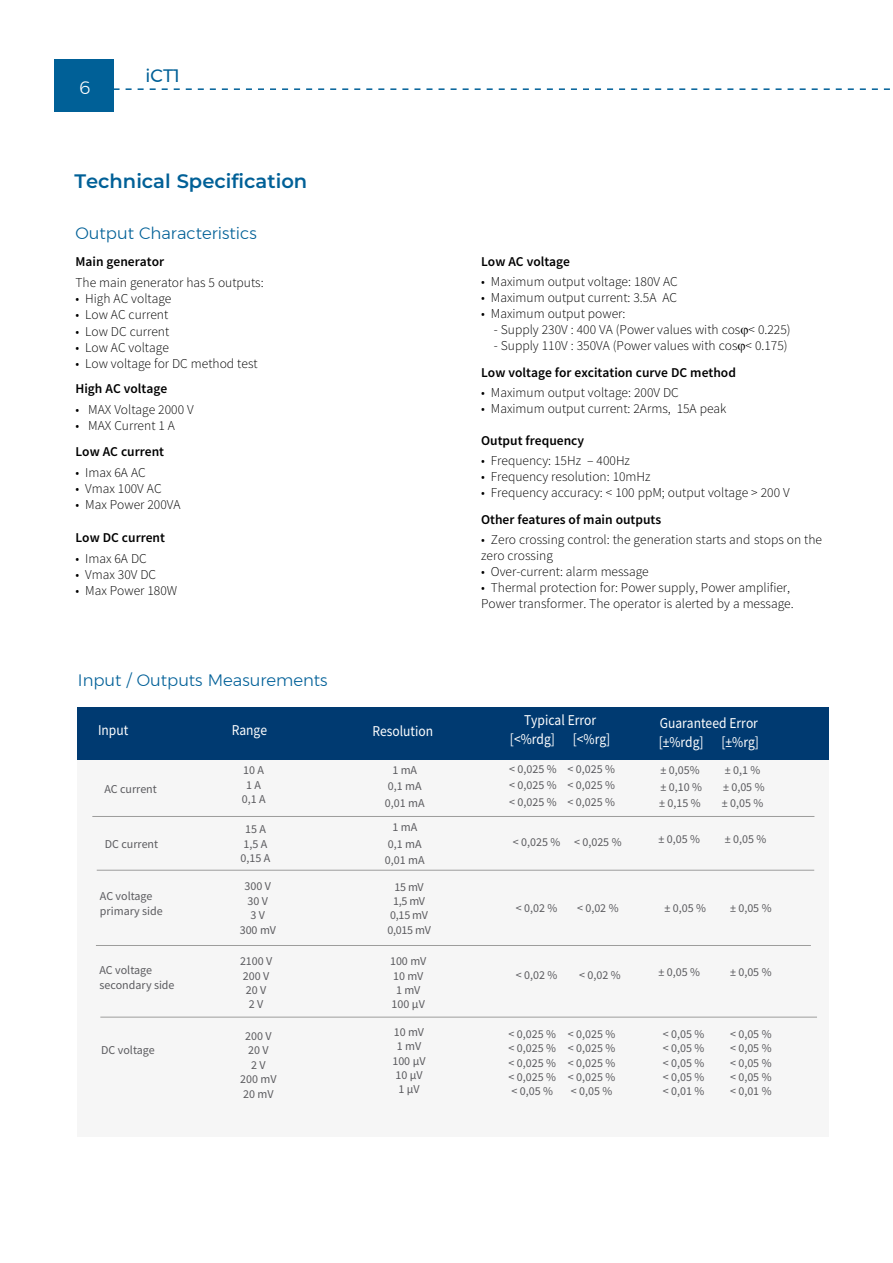
<style>
.page{position:relative;width:893px;height:1263px;background:#fff}
.page>*{position:absolute;margin:0;border:0;box-sizing:border-box;transform-origin:0 0}
.t1{font:600 19.5px "Montserrat";color:#006097}
.t2{font:18px "Montserrat";color:#006097}
.t3{font:300 18px "Montserrat";color:#fff}
.t4{font:300 16.5px "Montserrat";color:#006098}
.t5{font:300 16.5px "Montserrat";color:#006097}
.t6{font:15px/19.5px "Source Sans Pro";color:#fff;text-align:center;scale:.9 1}
.t7{font:300 13.5px/16.2px "Source Sans Pro";color:#000}
.t8{font:600 13.5px "Source Sans Pro";color:#000}
.t9{font:12px/14.4px "Source Sans Pro";color:#5b5b5f;text-align:center}
.t10{font:12px/14.4px "Source Sans Pro";letter-spacing:-.025em;color:#5b5b5f;text-align:center}
</style>
<div class="page">
<div style="left:54px;top:59px;width:60px;height:52px;background:#006097"></div>
<svg style="left:114px;top:88px;width:776px;height:2px"></svg>
<div style="left:78px;top:759px;width:751px;height:377px;background:#f6f6f6"></div>
<div style="left:78px;top:707px;width:751px;height:52px;background:#003a71"></div>
<hr style="left:92px;top:816px;width:722px;height:1px;background:#9d9d9c">
<hr style="left:97px;top:870px;width:717px;height:1px;background:#9d9d9c">
<hr style="left:96px;top:945px;width:715px;height:1px;background:#9d9d9c">
<hr style="left:100px;top:1017px;width:717px;height:1px;background:#9d9d9c">
<h2 class="t3" style="left:79px;top:74px;width:13px">6</h2>
<h2 class="t2" style="left:145px;top:62px;width:36px">iCT1</h2>
<h1 class="t1" style="left:74px;top:168px;width:234px">Technical Specification</h1>
<p class="t5" style="left:75px;top:221px;width:183px">Output Characteristics</p>
<p class="t8" style="left:75px;top:253px;width:90px">Main generator</p>
<p class="t7" style="left:75px;top:274px;width:190px">The main generator has 5 outputs:</p>
<p class="t7" style="left:75px;top:291px;width:98px">• High AC voltage</p>
<p class="t7" style="left:75px;top:307px;width:94px">• Low AC current</p>
<p class="t7" style="left:75px;top:323px;width:95px">• Low DC current</p>
<p class="t7" style="left:75px;top:339px;width:95px">• Low AC voltage</p>
<p class="t7" style="left:75px;top:355px;width:184px">• Low voltage for DC method test</p>
<p class="t8" style="left:75px;top:380px;width:93px">High AC voltage</p>
<p class="t7" style="left:75px;top:402px;width:120px">• MAX Voltage 2000 V</p>
<p class="t7" style="left:75px;top:418px;width:101px">• MAX Current 1 A</p>
<p class="t8" style="left:75px;top:442px;width:90px">Low AC current</p>
<p class="t7" style="left:75px;top:464px;width:72px">• Imax 6A AC</p>
<p class="t7" style="left:75px;top:480px;width:88px">• Vmax 100V AC</p>
<p class="t7" style="left:75px;top:496px;width:107px">• Max Power 200VA</p>
<p class="t8" style="left:75px;top:528px;width:91px">Low DC current</p>
<p class="t7" style="left:75px;top:550px;width:73px">• Imax 6A DC</p>
<p class="t7" style="left:75px;top:566px;width:82px">• Vmax 30V DC</p>
<p class="t7" style="left:75px;top:582px;width:103px">• Max Power 180W</p>
<p class="t8" style="left:481px;top:253px;width:90px">Low AC voltage</p>
<p class="t7" style="left:481px;top:273px;width:198px">• Maximum output voltage: 180V AC</p>
<p class="t7" style="left:481px;top:289px;width:198px">• Maximum output current: 3.5A AC</p>
<p class="t7" style="left:481px;top:305px;width:146px">• Maximum output power:</p>
<p class="t7" style="left:494px;top:322px;width:298px">- Supply 230V : 400 VA (Power values with cos &lt; 0.225)</p>
<p class="t7" style="left:494px;top:338px;width:295px">- Supply 110V : 350VA (Power values with cos &lt; 0.175)</p>
<p class="t8" style="left:481px;top:364px;width:256px">Low voltage for excitation curve DC method</p>
<p class="t7" style="left:481px;top:384px;width:199px">• Maximum output voltage: 200V DC</p>
<p class="t7" style="left:481px;top:400px;width:247px">• Maximum output current: 2Arms, 15A peak</p>
<p class="t8" style="left:481px;top:432px;width:105px">Output frequency</p>
<p class="t7" style="left:481px;top:452px;width:150px">• Frequency: 15Hz – 400Hz</p>
<p class="t7" style="left:481px;top:468px;width:171px">• Frequency resolution: 10mHz</p>
<p class="t7" style="left:481px;top:485px;width:310px">• Frequency accuracy: &lt; 100 ppM; output voltage &gt; 200 V</p>
<p class="t8" style="left:481px;top:511px;width:182px">Other features of main outputs</p>
<p class="t7" style="left:481px;top:531px;width:342px">• Zero crossing control: the generation starts and stops on the zero crossing</p>
<p class="t7" style="left:481px;top:563px;width:169px">• Over-current: alarm message</p>
<p class="t7" style="left:481px;top:580px;width:314px">• Thermal protection for: Power supply, Power amplifier,<br>Power transformer. The operator is alerted by a message.</p>
<p class="t4" style="left:78px;top:667px;width:251px">Input / Outputs Measurements</p>
<p class="t6" style="left:98px;top:720px;width:35px">Input</p>
<p class="t6" style="left:232px;top:720px;width:41px">Range</p>
<p class="t6" style="left:372px;top:721px;width:69px">Resolution</p>
<p class="t6" style="left:510px;top:710px;width:113px">Typical Error [&lt;%rdg] [&lt;%rg]</p>
<p class="t6" style="left:659px;top:713px;width:113px;text-align:left">Guaranteed Error [±%rdg] [±%rg]</p>
<p class="t9" style="left:242px;top:763px;width:25px">10 A<br>1 A<br>0,1 A</p>
<p class="t9" style="left:385px;top:761px;width:41px;line-height:16.5px">1 mA<br>0,1 mA<br>0,01 mA</p>
<p class="t9" style="left:509px;top:760px;width:49px;line-height:16.5px;text-align:justify">&lt; 0,025 % &lt; 0,025 % &lt; 0,025 %</p>
<p class="t9" style="left:659px;top:762px;width:44px;line-height:16.5px;text-align:left">± 0,05% ± 0,10 % ± 0,15 %</p>
<p class="t9" style="left:658px;top:832px;width:43px">± 0,05 %</p>
<p class="t9" style="left:568px;top:760px;width:49px;line-height:16.5px;text-align:justify">&lt; 0,025 % &lt; 0,025 % &lt; 0,025 %</p>
<p class="t9" style="left:722px;top:762px;width:44px;line-height:16.5px;text-align:left">± 0,1 % ± 0,05 % ± 0,05 %</p>
<p class="t9" style="left:725px;top:832px;width:43px">± 0,05 %</p>
<p class="t9" style="left:104px;top:782px;width:54px">AC current</p>
<p class="t9" style="left:385px;top:819px;width:41px;line-height:16.5px">1 mA<br>0,1 mA<br>0,01 mA</p>
<p class="t9" style="left:241px;top:822px;width:31px">15 A<br>1,5 A<br>0,15 A</p>
<p class="t9" style="left:513px;top:835px;width:110px">&lt; 0,025 % &lt; 0,025 %</p>
<p class="t9" style="left:105px;top:836px;width:55px">DC current</p>
<p class="t9" style="left:100px;top:889px;width:64px;text-align:left">AC voltage primary side</p>
<p class="t9" style="left:100px;top:963px;width:77px;text-align:left">AC voltage secondary side</p>
<p class="t9" style="left:101px;top:1043px;width:55px">DC voltage</p>
<p class="t9" style="left:240px;top:879px;width:38px">300 V<br>30 V<br>3 V<br>300 mV</p>
<p class="t10" style="left:387px;top:879px;width:45px">15 mV<br>1,5 mV<br>0,15 mV<br>0,015 mV</p>
<p class="t9" style="left:240px;top:954px;width:34px">2100 V<br>200 V<br>20 V<br>2 V</p>
<p class="t9" style="left:390px;top:954px;width:38px">100 mV<br>10 mV<br>1 mV<br>100 μV</p>
<p class="t9" style="left:240px;top:1029px;width:38px">200 V<br>20 V<br>2 V<br>200 mV<br>20 mV</p>
<p class="t9" style="left:392px;top:1024px;width:35px">10 mV<br>1 mV<br>100 μV<br>10 μV<br>1 μV</p>
<p class="t9" style="left:516px;top:900px;width:43px">&lt; 0,02 %</p>
<p class="t9" style="left:577px;top:900px;width:43px">&lt; 0,02 %</p>
<p class="t9" style="left:664px;top:900px;width:43px">± 0,05 %</p>
<p class="t9" style="left:730px;top:900px;width:43px">± 0,05 %</p>
<p class="t9" style="left:516px;top:968px;width:43px">&lt; 0,02 %</p>
<p class="t9" style="left:579px;top:968px;width:43px">&lt; 0,02 %</p>
<p class="t9" style="left:658px;top:964px;width:43px">± 0,05 %</p>
<p class="t9" style="left:730px;top:964px;width:43px">± 0,05 %</p>
<p class="t9" style="left:509px;top:1026px;width:49px;text-align:justify">&lt; 0,025 % &lt; 0,025 % &lt; 0,025 % &lt; 0,025 % &lt; 0,05 %</p>
<p class="t9" style="left:568px;top:1026px;width:49px;text-align:justify">&lt; 0,025 % &lt; 0,025 % &lt; 0,025 % &lt; 0,025 % &lt; 0,05 %</p>
<p class="t9" style="left:663px;top:1026px;width:43px;text-align:justify">&lt; 0,05 % &lt; 0,05 % &lt; 0,05 % &lt; 0,05 % &lt; 0,01 %</p>
<p class="t9" style="left:730px;top:1026px;width:43px;text-align:justify">&lt; 0,05 % &lt; 0,05 % &lt; 0,05 % &lt; 0,05 % &lt; 0,01 %</p>
</div>
